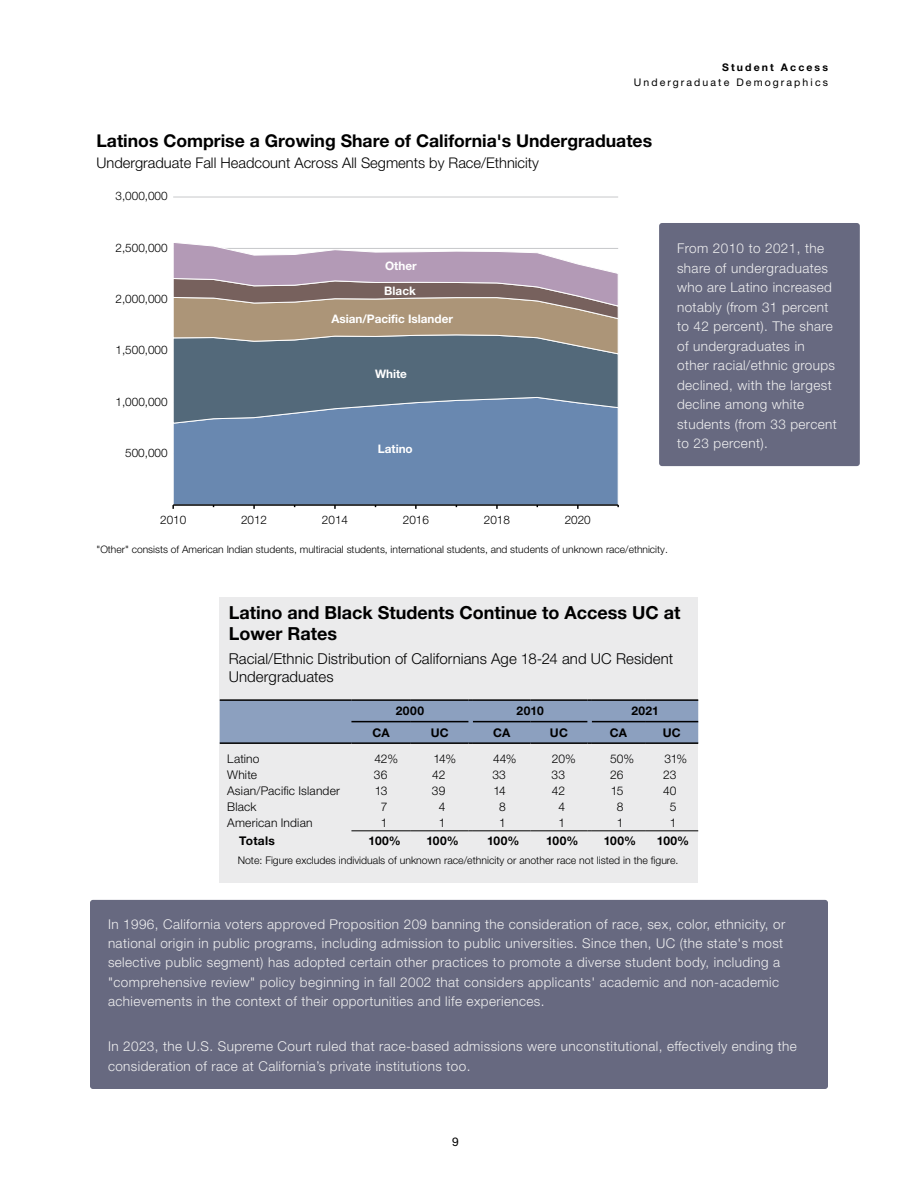
<style>
.page{position:relative;width:918px;height:1188px;background:#fff}
.page>*{position:absolute;margin:0;border:0;box-sizing:border-box;transform-origin:0 0}
.t1{font:700 18px/21.6px "Helvetica Neue LT Pro";color:#000}
.t2{font:700 17.55px "Helvetica Neue LT Pro";color:#000}
.t3{font:300 15px/18px "Helvetica Neue LT Pro";letter-spacing:.005em;color:#000}
.t4{font:300 14.7px "Helvetica Neue LT Pro";color:#000}
.t5{font:300 13.5px/19.5px "Helvetica Neue LT";letter-spacing:.03em;color:#efeff0}
.t6{font:300 12px "Helvetica Neue LT Pro";letter-spacing:.015em;color:#000}
.t7{font:700 12px "Helvetica Neue LT Pro";letter-spacing:.015em;color:#000}
.t8{font:12px "Helvetica Neue LT";color:#000}
.t9{font:300 11.7px "Helvetica Neue LT Pro";color:#000}
.t10{font:700 11.7px/24.6px "Helvetica Neue LT Pro";color:#fff}
.t11{font:300 10.5px "Helvetica Neue LT Pro";color:#000}
.t12{font:10.5px "Helvetica Neue LT";letter-spacing:.2em;color:#000}
.t13{font:700 10.5px "Helvetica Neue LT";letter-spacing:.2em;color:#000}
.t14{font:300 10.2px "Helvetica Neue LT Pro";color:#000}
</style>
<div class="page">
<div style="left:659px;top:223px;width:201px;height:243px;background:#676980;border-radius:3px"></div>
<div style="left:220px;top:597px;width:478px;height:285px;background:#ebebec"></div>
<hr style="left:351px;top:830px;width:60px;height:1px;background:#000">
<hr style="left:411px;top:830px;width:57px;height:1px;background:#000">
<hr style="left:473px;top:830px;width:58px;height:1px;background:#000">
<hr style="left:531px;top:830px;width:56px;height:1px;background:#000">
<hr style="left:592px;top:830px;width:53px;height:1px;background:#000">
<hr style="left:645px;top:830px;width:53px;height:1px;background:#000">
<svg style="left:220px;top:699px;width:478px;height:45px;background:#8193af"></svg>
<hr style="left:592px;top:742px;width:53px;height:2px;background:#000">
<hr style="left:645px;top:742px;width:53px;height:2px;background:#000">
<div style="left:90px;top:900px;width:738px;height:189px;background:#676980;border-radius:3px"></div>
<hr style="left:173px;top:197px;width:445px;height:1px;background:#c7c8ca">
<div style="left:173px;top:424px;width:446px;height:81px;background:#6988b0"></div>
<svg style="left:173px;top:243px;width:446px;height:181px;background:#898991"></svg>
<hr style="left:173px;top:504px;width:445px;height:2px;background:#000">
<p class="t13" style="left:722px;top:61px;width:107px">Student Access</p>
<p class="t12" style="left:634px;top:76px;width:196px">Undergraduate Demographics</p>
<p class="t2" style="left:97px;top:130px;width:557px">Latinos Comprise a Growing Share of California's Undergraduates</p>
<p class="t4" style="left:97px;top:154px;width:444px">Undergraduate Fall Headcount Across All Segments by Race/Ethnicity</p>
<p class="t9" style="left:115px;top:189px;width:54px">3,000,000</p>
<p class="t9" style="left:115px;top:240px;width:54px">2,500,000</p>
<p class="t9" style="left:115px;top:292px;width:54px">2,000,000</p>
<p class="t9" style="left:115px;top:343px;width:54px">1,500,000</p>
<p class="t9" style="left:115px;top:394px;width:54px">1,000,000</p>
<p class="t9" style="left:125px;top:446px;width:44px">500,000</p>
<p class="t10" style="left:384px;top:253px;width:34px">Other<br>Black</p>
<p class="t10" style="left:331px;top:307px;width:123px">Asian/Pacific Islander</p>
<p class="t10" style="left:375px;top:362px;width:33px">White</p>
<p class="t10" style="left:378px;top:436px;width:36px">Latino</p>
<p class="t5" style="left:677px;top:238px;width:161px">From 2010 to 2021, the share of undergraduates who are Latino increased notably (from 31 percent to 42 percent). The share of undergraduates in other racial/ethnic groups declined, with the largest decline among white students (from 33 percent to 23 percent).</p>
<p class="t9" style="left:160px;top:513px;width:28px">2010</p>
<p class="t9" style="left:241px;top:513px;width:28px">2012</p>
<p class="t9" style="left:322px;top:513px;width:28px">2014</p>
<p class="t9" style="left:403px;top:513px;width:28px">2016</p>
<p class="t9" style="left:484px;top:513px;width:28px">2018</p>
<p class="t9" style="left:565px;top:513px;width:28px">2020</p>
<p class="t14" style="left:97px;top:543px;width:573px">"Other" consists of American Indian students, multiracial students, international students, and students of unknown race/ethnicity.</p>
<h1 class="t1" style="left:229px;top:601px;width:453px">Latino and Black Students Continue to Access UC at<br>Lower Rates</h1>
<p class="t3" style="left:229px;top:650px;width:446px">Racial/Ethnic Distribution of Californians Age 18-24 and UC Resident<br>Undergraduates</p>
<p class="t7" style="left:396px;top:703px;width:30px">2000</p>
<p class="t7" style="left:517px;top:703px;width:29px">2010</p>
<p class="t7" style="left:631px;top:703px;width:29px">2021</p>
<p class="t7" style="left:373px;top:725px;width:19px">CA</p>
<p class="t7" style="left:431px;top:725px;width:19px">UC</p>
<p class="t7" style="left:493px;top:725px;width:19px">CA</p>
<p class="t7" style="left:550px;top:725px;width:19px">UC</p>
<p class="t7" style="left:610px;top:725px;width:19px">CA</p>
<p class="t7" style="left:663px;top:725px;width:19px">UC</p>
<p class="t6" style="left:227px;top:751px;width:34px">Latino</p>
<p class="t6" style="left:374px;top:751px;width:25px">42%</p>
<p class="t6" style="left:433px;top:751px;width:24px">14%</p>
<p class="t6" style="left:493px;top:751px;width:25px">44%</p>
<p class="t6" style="left:552px;top:751px;width:25px">20%</p>
<p class="t6" style="left:610px;top:751px;width:26px">50%</p>
<p class="t6" style="left:665px;top:751px;width:24px">31%</p>
<p class="t6" style="left:227px;top:767px;width:31px">White</p>
<p class="t6" style="left:374px;top:767px;width:15px">36</p>
<p class="t6" style="left:432px;top:767px;width:15px">42</p>
<p class="t6" style="left:492px;top:767px;width:15px">33</p>
<p class="t6" style="left:552px;top:767px;width:15px">33</p>
<p class="t6" style="left:610px;top:767px;width:15px">26</p>
<p class="t6" style="left:663px;top:767px;width:15px">23</p>
<p class="t6" style="left:227px;top:783px;width:114px">Asian/Pacific Islander</p>
<p class="t6" style="left:375px;top:783px;width:14px">13</p>
<p class="t6" style="left:432px;top:783px;width:15px">39</p>
<p class="t6" style="left:493px;top:783px;width:14px">14</p>
<p class="t6" style="left:552px;top:783px;width:15px">42</p>
<p class="t6" style="left:611px;top:783px;width:14px">15</p>
<p class="t6" style="left:663px;top:783px;width:15px">40</p>
<p class="t6" style="left:227px;top:799px;width:31px">Black</p>
<p class="t6" style="left:381px;top:799px;width:8px">7</p>
<p class="t6" style="left:439px;top:799px;width:8px">4</p>
<p class="t6" style="left:499px;top:799px;width:8px">8</p>
<p class="t6" style="left:558px;top:799px;width:8px">4</p>
<p class="t6" style="left:617px;top:799px;width:8px">8</p>
<p class="t6" style="left:670px;top:799px;width:8px">5</p>
<p class="t6" style="left:227px;top:815px;width:87px">American Indian</p>
<p class="t6" style="left:381px;top:815px;width:8px">1</p>
<p class="t6" style="left:439px;top:815px;width:8px">1</p>
<p class="t6" style="left:499px;top:815px;width:8px">1</p>
<p class="t6" style="left:558px;top:815px;width:8px">1</p>
<p class="t6" style="left:617px;top:815px;width:8px">1</p>
<p class="t6" style="left:670px;top:815px;width:8px">1</p>
<p class="t7" style="left:239px;top:833px;width:37px">Totals</p>
<p class="t7" style="left:369px;top:833px;width:34px">100%</p>
<p class="t7" style="left:426px;top:833px;width:34px">100%</p>
<p class="t7" style="left:487px;top:833px;width:34px">100%</p>
<p class="t7" style="left:546px;top:833px;width:34px">100%</p>
<p class="t7" style="left:604px;top:833px;width:34px">100%</p>
<p class="t7" style="left:657px;top:833px;width:34px">100%</p>
<p class="t11" style="left:238px;top:853px;width:442px">Note: Figure excludes individuals of unknown race/ethnicity or another race not listed in the figure.</p>
<p class="t5" style="left:108px;top:914px;width:679px">In 1996, California voters approved Proposition 209 banning the consideration of race, sex, color, ethnicity, or national origin in public programs, including admission to public universities. Since then, UC (the state's most selective public segment) has adopted certain other practices to promote a diverse student body, including a "comprehensive review" policy beginning in fall 2002 that considers applicants' academic and non-academic achievements in the context of their opportunities and life experiences.</p>
<p class="t5" style="left:108px;top:1037px;width:690px">In 2023, the U.S. Supreme Court ruled that race-based admissions were unconstitutional, effectively ending the consideration of race at California’s private institutions too.</p>
<p class="t8" style="left:452px;top:1134px;width:8px">9</p>
</div>
